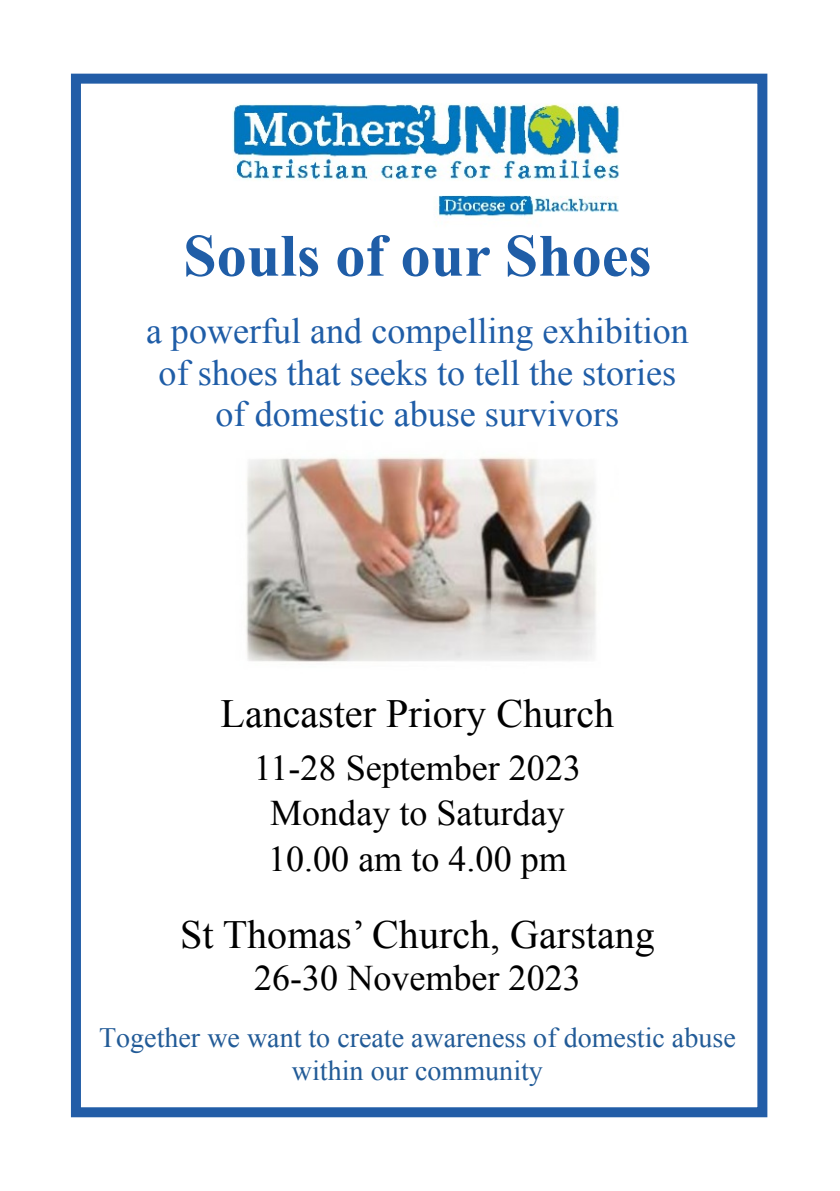
<style>
.page{position:relative;width:840px;height:1191px;background:#fff}
.page>*{position:absolute;margin:0;border:0;box-sizing:border-box;transform-origin:0 0}
.t1{font:700 60px "Times New Roman";color:#1f5da7}
.t2{font:40px "Times New Roman";color:#000}
.t3{font:36px/41.4px "Times New Roman";color:#1f5da7;text-align:center}
.t4{font:36px/45.4px "Times New Roman";color:#000;text-align:center}
.t5{font:28px/32.2px "Times New Roman";color:#225b97;text-align:center}
</style>
<div class="page">
<div style="left:71px;top:74px;width:696px;height:1043px;background:#fff;border:10px solid #225da7"></div>
<img style="left:232px;top:103px;width:388px;height:115px">
<img style="left:246px;top:456px;width:351px;height:206px">
<h1 class="t1" style="left:183px;top:235px;width:469px">Souls of our Shoes</h1>
<p class="t3" style="left:146px;top:314px;width:544px">a powerful and compelling exhibition of shoes that seeks to tell the stories of domestic abuse survivors</p>
<p class="t2" style="left:220px;top:699px;width:395px">Lancaster Priory Church</p>
<p class="t4" style="left:253px;top:748px;width:329px">11-28 September 2023<br>Monday to Saturday<br>10.00 am to 4.00 pm</p>
<p class="t2" style="left:180px;top:920px;width:476px">St Thomas’ Church, Garstang</p>
<p class="t4" style="left:254px;top:959px;width:328px">26-30 November 2023</p>
<p class="t5" style="left:99px;top:1024px;width:638px">Together we want to create awareness of domestic abuse within our community</p>
</div>
